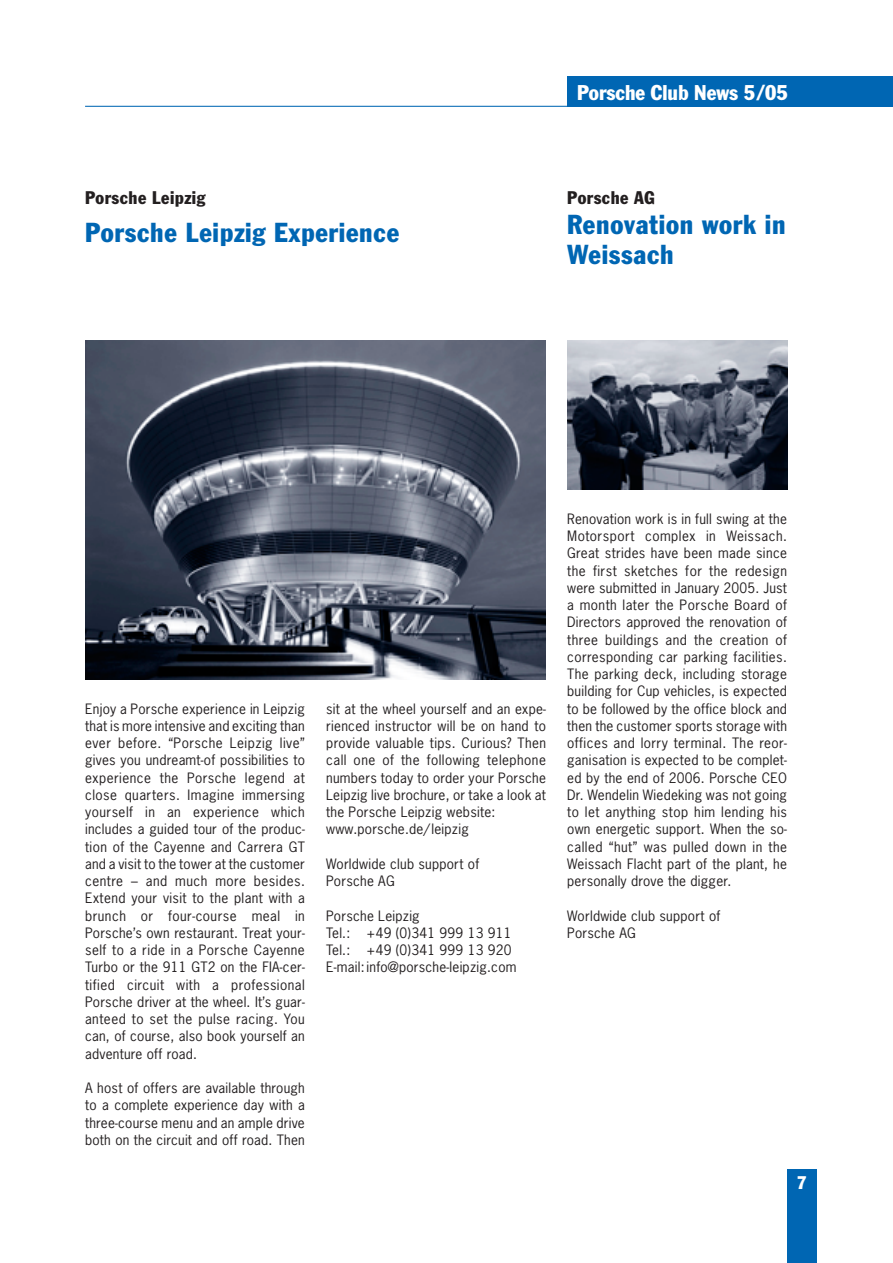
<style>
.page{position:relative;width:893px;height:1263px;background:#fff}
.page>*{position:absolute;margin:0;border:0;box-sizing:border-box;transform-origin:0 0}
.t1{font:condensed 27px/30px "Porsche Franklin Gothic";letter-spacing:.025em;color:#0066b3}
.t2{font:condensed 21px "Porsche Franklin Gothic";color:#fff}
.t3{font:condensed 18px "Porsche Franklin Gothic";letter-spacing:.025em;color:#231f20}
.t4{font:condensed 18px "Porsche Franklin Gothic";color:#fff}
.t5{font:13.5px/17.2px "Porsche News Gothic";letter-spacing:.015em;color:#231f20}
</style>
<div class="page">
<div style="left:567px;top:77px;width:325px;height:30px;background:#0066b3"></div>
<hr style="left:85px;top:106px;width:807px;height:1px;background:#0066b3">
<div style="left:787px;top:1169px;width:29px;height:94px;background:#0066b3"></div>
<img style="left:85px;top:340px;width:461px;height:339px">
<img style="left:567px;top:340px;width:220px;height:149px">
<h3 class="t3" style="left:85px;top:191px;width:122px">Porsche Leipzig</h3>
<h1 class="t1" style="left:85px;top:220px;width:315px">Porsche Leipzig Experience</h1>
<h2 class="t2" style="left:577px;top:85px;width:212px">Porsche Club News 5/05</h2>
<h3 class="t3" style="left:567px;top:191px;width:89px">Porsche AG</h3>
<h1 class="t1" style="left:567px;top:213px;width:220px">Renovation work in<br>Weissach</h1>
<p class="t5" style="left:85px;top:702px;width:221px;text-align:justify">Enjoy a Porsche experience in Leipzig that is more intensive and exciting than ever before. “Porsche Leipzig live” gives you undreamt-of possibilities to experience the Porsche legend at close quarters. Imagine immersing yourself in an experience which includes a guided tour of the produc&shy;tion of the Cayenne and Carrera GT and a visit to the tower at the customer centre – and much more besides.<br>Extend your visit to the plant with a brunch or four-course meal in Porsche’s own restaurant. Treat your&shy;self to a ride in a Porsche Cayenne Turbo or the 911 GT2 on the FIA-cer&shy;tified circuit with a professional Porsche driver at the wheel. It’s guar&shy;anteed to set the pulse racing. You can, of course, also book yourself an adventure off road.</p>
<p class="t5" style="left:85px;top:1081px;width:221px;text-align:justify">A host of offers are available through to a complete experience day with a three-course menu and an ample drive both on the circuit and off road. Then</p>
<p class="t5" style="left:326px;top:702px;width:221px">sit at the wheel yourself and an expe&shy;rienced instructor will be on hand to provide valuable tips. Curious? Then call one of the following telephone numbers today to order your Porsche Leipzig live brochure, or take a look at the Porsche Leipzig website: www.porsche.de/leipzig</p>
<p class="t5" style="left:326px;top:857px;width:155px">Worldwide club support of<br>Porsche AG</p>
<p class="t5" style="left:326px;top:909px;width:192px">Porsche Leipzig<br>Tel.: +49 (0)341 999 13 911<br>Tel.: +49 (0)341 999 13 920<br>E-mail:info@porsche-leipzig.com</p>
<p class="t5" style="left:567px;top:512px;width:221px;text-align:justify">Renovation work is in full swing at the Motorsport complex in Weissach.<br>Great strides have been made since the first sketches for the redesign were submitted in January 2005. Just a month later the Porsche Board of Directors approved the renovation of three buildings and the creation of corresponding car parking facilities.<br>The parking deck, including storage building for Cup vehicles, is expected to be followed by the office block and then the customer sports storage with offices and lorry terminal. The reor&shy;ganisation is expected to be complet&shy;ed by the end of 2006. Porsche CEO Dr. Wendelin Wiedeking was not going to let anything stop him lending his own energetic support. When the so&shy;called “hut” was pulled down in the Weissach Flacht part of the plant, he personally drove the digger.</p>
<p class="t5" style="left:567px;top:909px;width:155px">Worldwide club support of<br>Porsche AG</p>
<h3 class="t4" style="left:797px;top:1177px;width:11px">7</h3>
</div>
